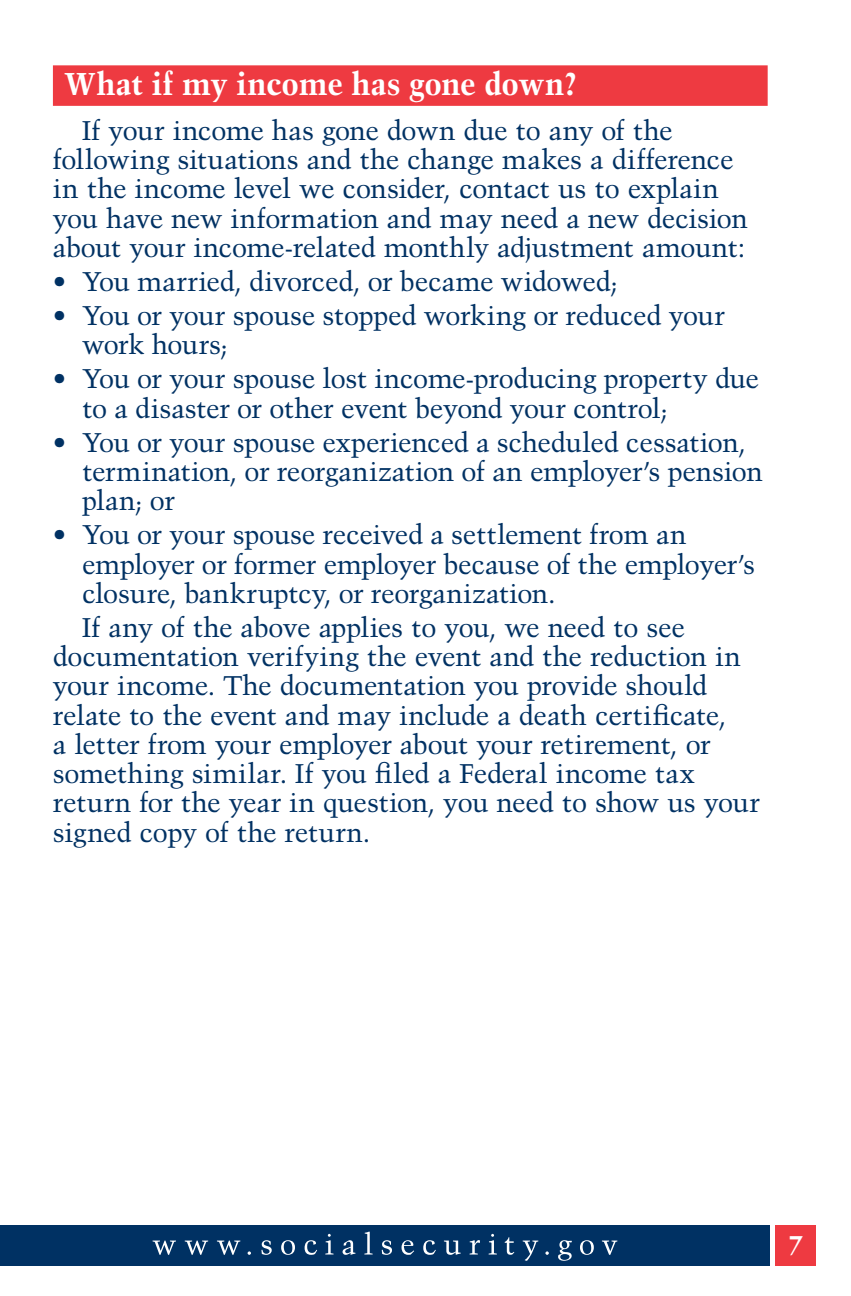
<style>
.page{position:relative;width:851px;height:1296px;background:#fff}
.page>*{position:absolute;margin:0;border:0;box-sizing:border-box;transform-origin:0 0}
.H1-1{font:700 31.5px "Trump Mediaeval";letter-spacing:-.015em;color:#fff}
.Paragraph{font:27px/29.2px "Trump Mediaeval";letter-spacing:-.015em;color:#003163}
.t1{font:700 27px "Trump Mediaeval";color:#fff}
</style>
<div class="page">
<div style="left:775px;top:1225px;width:41px;height:41px;background:#ee3a41"></div>
<div style="left:0;top:1225px;width:770px;height:41px;background:#003163"></div>
<svg style="left:152px;top:1232px;width:465px;height:29px"></svg>
<div style="left:53px;top:65px;width:714px;height:41px;background:#ee3a41"></div>
<p class="H1-1" style="left:64px;top:64px;width:514px">What if my income has gone down?</p>
<p class="Paragraph" style="left:53px;top:116px;width:696px;text-indent:29px">If your income has gone down due to any of the following situations and the change makes a difference in the income level we consider, contact us to explain you have new information and may need a new decision about your income-related monthly adjustment amount:</p>
<p class="Paragraph" style="left:53px;top:267px;width:566px">• You married, divorced, or became widowed;</p>
<p class="Paragraph" style="left:82px;top:301px;width:644px;text-indent:-29px">• You or your spouse stopped working or reduced your work hours;</p>
<p class="Paragraph" style="left:82px;top:364px;width:678px;text-indent:-29px">• You or your spouse lost income-producing property due to a disaster or other event beyond your control;</p>
<p class="Paragraph" style="left:82px;top:427px;width:682px;text-indent:-29px">• You or your spouse experienced a scheduled cessation, termination, or reorganization of an employer’s pension plan; or</p>
<p class="Paragraph" style="left:82px;top:520px;width:674px;text-indent:-29px">• You or your spouse received a settlement from an employer or former employer because of the employer’s closure, bankruptcy, or reorganization.</p>
<p class="Paragraph" style="left:53px;top:613px;width:708px;text-indent:29px">If any of the above applies to you, we need to see documentation verifying the event and the reduction in your income. The documentation you provide should relate to the event and may include a death certificate,<br>a letter from your employer about your retirement, or something similar. If you filed a Federal income tax return for the year in question, you need to show us your signed copy of the return.</p>
<p class="t1" style="left:788px;top:1228px;width:17px">7</p>
</div>
